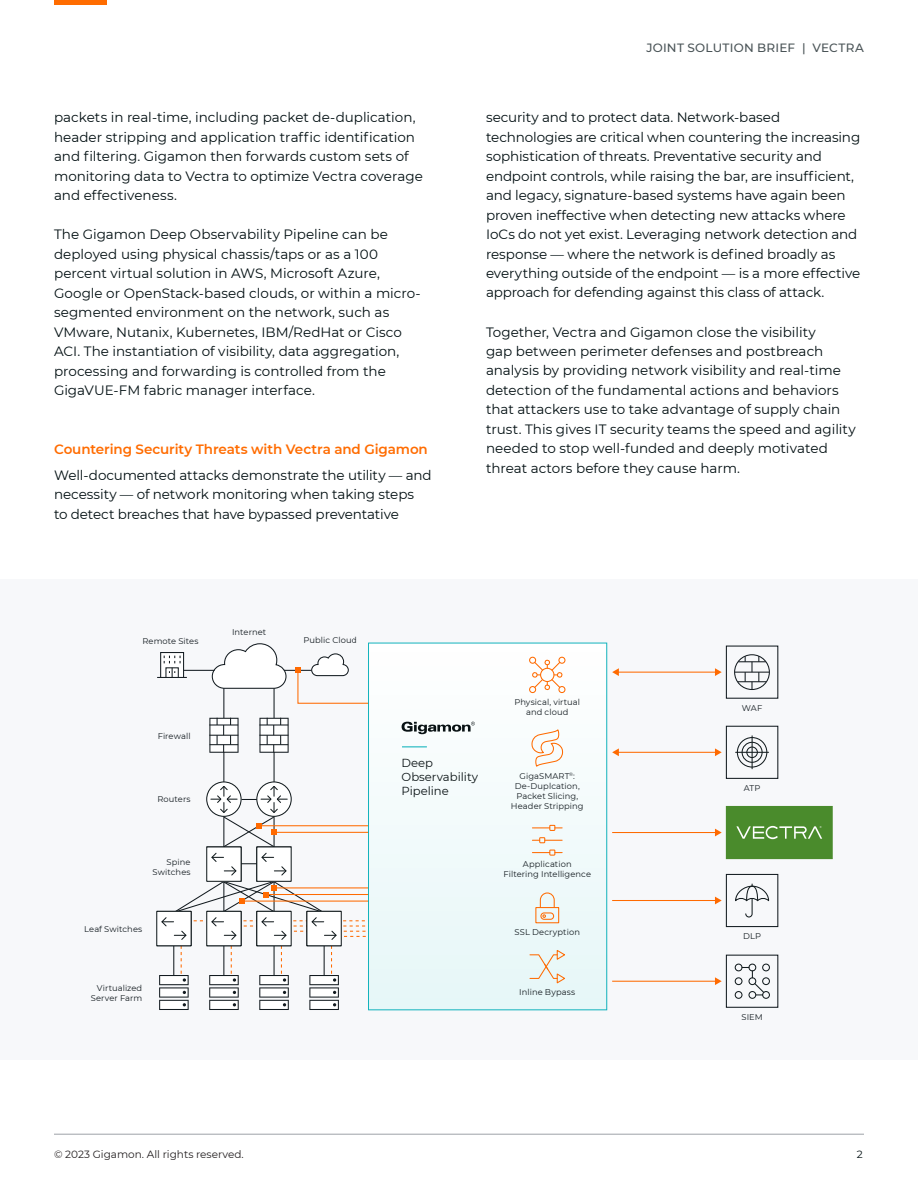
<style>
.page{position:relative;width:918px;height:1188px;background:#fff}
.page>*{position:absolute;margin:0;border:0;box-sizing:border-box;transform-origin:0 0}
.t1{font:13.5px/19.5px "Montserrat";letter-spacing:-.005em;color:#010e11}
.t2{font:600 13.5px "Montserrat";letter-spacing:-.005em;color:#ff6c00}
.t3{font:500 12px "Montserrat";letter-spacing:.02em;color:#4a5457}
.t4{font:11.7px/14px "Montserrat";color:#091214}
.t5{font:10.5px "Montserrat";color:#231f20}
.t6{font:10.5px "Montserrat";color:#010e11}
.t7{font:8.25px/10.1px "Montserrat";letter-spacing:.01em;color:#121a1f;text-align:center}
</style>
<div class="page">
<hr style="left:54px;top:1134px;width:810px;height:1px;background:#9da2a7">
<div style="left:0;top:579px;width:918px;height:481px;background:#f7f8fa"></div>
<hr style="left:54px;top:0;width:53px;height:4px;background:#ff6c00">
<hr style="left:274px;top:688px;width:1px;height:287px;background:#121a1f">
<hr style="left:223px;top:688px;width:1px;height:288px;background:#121a1f">
<svg style="left:209px;top:718px;width:30px;height:35px"></svg>
<svg style="left:259px;top:718px;width:30px;height:35px"></svg>
<hr style="left:184px;top:670px;width:31px;height:1px;background:#121a1f">
<div style="left:160px;top:652px;width:24px;height:26px;background:#fff;border:1px solid #121a1f"></div>
<svg style="left:164px;top:656px;width:17px;height:21px"></svg>
<hr style="left:157px;top:677px;width:30px;height:1px;background:#121a1f">
<svg style="left:211px;top:643px;width:143px;height:61px"></svg>
<div style="left:157px;top:911px;width:34px;height:35px;background:#fff"></div>
<div style="left:156px;top:911px;width:36px;height:35px;border:1px solid #121b1e"></div>
<svg style="left:207px;top:782px;width:34px;height:34px"></svg>
<div style="left:206px;top:781px;width:36px;height:36px;border:1px solid #121b1e;border-radius:50%"></div>
<svg style="left:257px;top:782px;width:34px;height:34px"></svg>
<div style="left:256px;top:781px;width:36px;height:36px;border:1px solid #121b1e;border-radius:50%"></div>
<svg style="left:159px;top:785px;width:195px;height:225px"></svg>
<img style="left:354px;top:642px;width:268px;height:369px">
<div style="left:368px;top:643px;width:239px;height:367px;background:#f2fafb"></div>
<svg style="left:402px;top:746px;width:25px;height:1px"></svg>
<svg style="left:402px;top:722px;width:73px;height:12px"></svg>
<svg style="left:532px;top:825px;width:30px;height:6px"></svg>
<svg style="left:532px;top:837px;width:30px;height:6px"></svg>
<svg style="left:532px;top:850px;width:30px;height:6px"></svg>
<div style="left:535px;top:907px;width:24px;height:16px;border:1px solid #ff6a00"></div>
<svg style="left:539px;top:892px;width:16px;height:28px"></svg>
<svg style="left:529px;top:950px;width:38px;height:35px"></svg>
<div style="left:726px;top:955px;width:52px;height:53px;border:1px solid #121a1f"></div>
<div style="left:735px;top:964px;width:8px;height:7px;border:1px solid #121b1e;border-radius:50%"></div>
<div style="left:762px;top:964px;width:8px;height:7px;border:1px solid #121b1e;border-radius:50%"></div>
<div style="left:735px;top:991px;width:8px;height:8px;border:1px solid #121b1e;border-radius:50%"></div>
<div style="left:762px;top:991px;width:8px;height:8px;border:1px solid #121b1e;border-radius:50%"></div>
<div style="left:735px;top:977px;width:8px;height:8px;border:1px solid #121b1e;border-radius:50%"></div>
<div style="left:748px;top:964px;width:8px;height:7px;border:1px solid #121b1e;border-radius:50%"></div>
<div style="left:748px;top:991px;width:8px;height:8px;border:1px solid #121b1e;border-radius:50%"></div>
<div style="left:762px;top:977px;width:8px;height:8px;border:1px solid #121b1e;border-radius:50%"></div>
<svg style="left:742px;top:967px;width:23px;height:28px"></svg>
<hr style="left:612px;top:981px;width:104px;height:1px;background:#ff6a00">
<svg style="left:715px;top:977px;width:7px;height:8px"></svg>
<div style="left:737px;top:737px;width:30px;height:31px;border:1px solid #121b1e;border-radius:50%"></div>
<div style="left:742px;top:742px;width:21px;height:21px;border:1px solid #121b1e;border-radius:50%"></div>
<div style="left:746px;top:747px;width:12px;height:11px;border:1px solid #121b1e;border-radius:50%"></div>
<hr style="left:752px;top:736px;width:1px;height:33px;background:#121b1e">
<hr style="left:736px;top:752px;width:33px;height:1px;background:#121b1e">
<div style="left:726px;top:726px;width:52px;height:53px;border:1px solid #121a1f"></div>
<hr style="left:618px;top:752px;width:98px;height:1px;background:#ff6a00">
<svg style="left:715px;top:748px;width:7px;height:8px"></svg>
<svg style="left:612px;top:748px;width:7px;height:8px"></svg>
<svg style="left:735px;top:884px;width:35px;height:34px"></svg>
<div style="left:726px;top:874px;width:52px;height:53px;border:1px solid #121a1f"></div>
<hr style="left:612px;top:900px;width:104px;height:1px;background:#ff6a00">
<svg style="left:715px;top:897px;width:7px;height:7px"></svg>
<hr style="left:612px;top:832px;width:104px;height:1px;background:#ff6a00">
<svg style="left:715px;top:829px;width:7px;height:7px"></svg>
<hr style="left:618px;top:672px;width:98px;height:1px;background:#ff6a00">
<svg style="left:715px;top:668px;width:7px;height:8px"></svg>
<svg style="left:612px;top:668px;width:7px;height:8px"></svg>
<hr style="left:735px;top:672px;width:34px;height:1px;background:#121a1f">
<svg style="left:738px;top:656px;width:28px;height:34px"></svg>
<div style="left:734px;top:654px;width:36px;height:36px;border:1px solid #121a1f;border-radius:50%"></div>
<div style="left:558px;top:657px;width:7px;height:7px;border:1px solid #ff6a00;border-radius:50%"></div>
<div style="left:529px;top:657px;width:7px;height:7px;border:1px solid #ff6a00;border-radius:50%"></div>
<div style="left:558px;top:686px;width:7px;height:7px;border:1px solid #ff6a00;border-radius:50%"></div>
<div style="left:529px;top:686px;width:7px;height:7px;border:1px solid #ff6a00;border-radius:50%"></div>
<svg style="left:531px;top:659px;width:33px;height:32px"></svg>
<svg style="left:532px;top:729px;width:31px;height:38px"></svg>
<div style="left:726px;top:806px;width:106px;height:53px;background:#4a8b2c"></div>
<svg style="left:736px;top:826px;width:86px;height:13px"></svg>
<p class="t1" style="left:54px;top:107px;width:371px">packets in real-time, including packet de-duplication, header stripping and application traffic identification and filtering. Gigamon then forwards custom sets of monitoring data to Vectra to optimize Vectra coverage and effectiveness.</p>
<p class="t1" style="left:54px;top:224px;width:368px">The Gigamon Deep Observability Pipeline can be deployed using physical chassis/taps or as a 100 percent virtual solution in AWS, Microsoft Azure, Google or OpenStack-based clouds, or within a micro&shy;segmented environment on the network, such as VMware, Nutanix, Kubernetes, IBM/RedHat or Cisco ACI. The instantiation of visibility, data aggregation, processing and forwarding is controlled from the GigaVUE-FM fabric manager interface.</p>
<p class="t2" style="left:54px;top:439px;width:375px">Countering Security Threats with Vectra and Gigamon</p>
<p class="t1" style="left:54px;top:465px;width:379px">Well-documented attacks demonstrate the utility — and necessity — of network monitoring when taking steps<br>to detect breaches that have bypassed preventative</p>
<p class="t3" style="left:646px;top:39px;width:219px">JOINT SOLUTION BRIEF | VECTRA</p>
<p class="t1" style="left:486px;top:107px;width:376px">security and to protect data. Network-based technologies are critical when countering the increasing sophistication of threats. Preventative security and endpoint controls, while raising the bar, are insufficient, and legacy, signature-based systems have again been proven ineffective when detecting new attacks where IoCs do not yet exist. Leveraging network detection and response — where the network is defined broadly as everything outside of the endpoint — is a more effective approach for defending against this class of attack.</p>
<p class="t1" style="left:486px;top:321px;width:371px">Together, Vectra and Gigamon close the visibility<br>gap between perimeter defenses and postbreach analysis by providing network visibility and real-time detection of the fundamental actions and behaviors that attackers use to take advantage of supply chain trust. This gives IT security teams the speed and agility needed to stop well-funded and deeply motivated threat actors before they cause harm.</p>
<p class="t7" style="left:232px;top:627px;width:36px">Internet</p>
<p class="t7" style="left:142px;top:635px;width:58px">Remote Sites</p>
<p class="t7" style="left:304px;top:635px;width:55px">Public Cloud</p>
<p class="t7" style="left:158px;top:730px;width:34px">Firewall</p>
<p class="t7" style="left:157px;top:794px;width:35px">Routers</p>
<p class="t7" style="left:153px;top:857px;width:39px;text-align:right">Spine<br>Switches</p>
<p class="t7" style="left:84px;top:924px;width:59px">Leaf Switches</p>
<p class="t7" style="left:91px;top:983px;width:53px;text-align:right">Virtualized<br>Server Farm</p>
<p class="t4" style="left:402px;top:756px;width:78px">Deep<br>Observability<br>Pipeline</p>
<p class="t7" style="left:514px;top:696px;width:67px">Physical, virtual and cloud</p>
<p class="t7" style="left:511px;top:771px;width:74px">GigaSMART<sup>®</sup>:<br>De-Duplcation,<br>Packet Slicing,<br>Header Stripping</p>
<p class="t7" style="left:503px;top:859px;width:89px">Application<br>Filtering Intelligence</p>
<p class="t7" style="left:515px;top:927px;width:67px">SSL Decryption</p>
<p class="t7" style="left:519px;top:987px;width:58px">Inline Bypass</p>
<p class="t7" style="left:742px;top:702px;width:22px">WAF</p>
<p class="t7" style="left:744px;top:783px;width:18px">ATP</p>
<p class="t7" style="left:743px;top:931px;width:20px">DLP</p>
<p class="t7" style="left:741px;top:1011px;width:23px">SIEM</p>
<p class="t5" style="left:54px;top:1147px;width:191px">© 2023 Gigamon. All rights reserved.</p>
<p class="t6" style="left:857px;top:1147px;width:7px">2</p>
</div>
